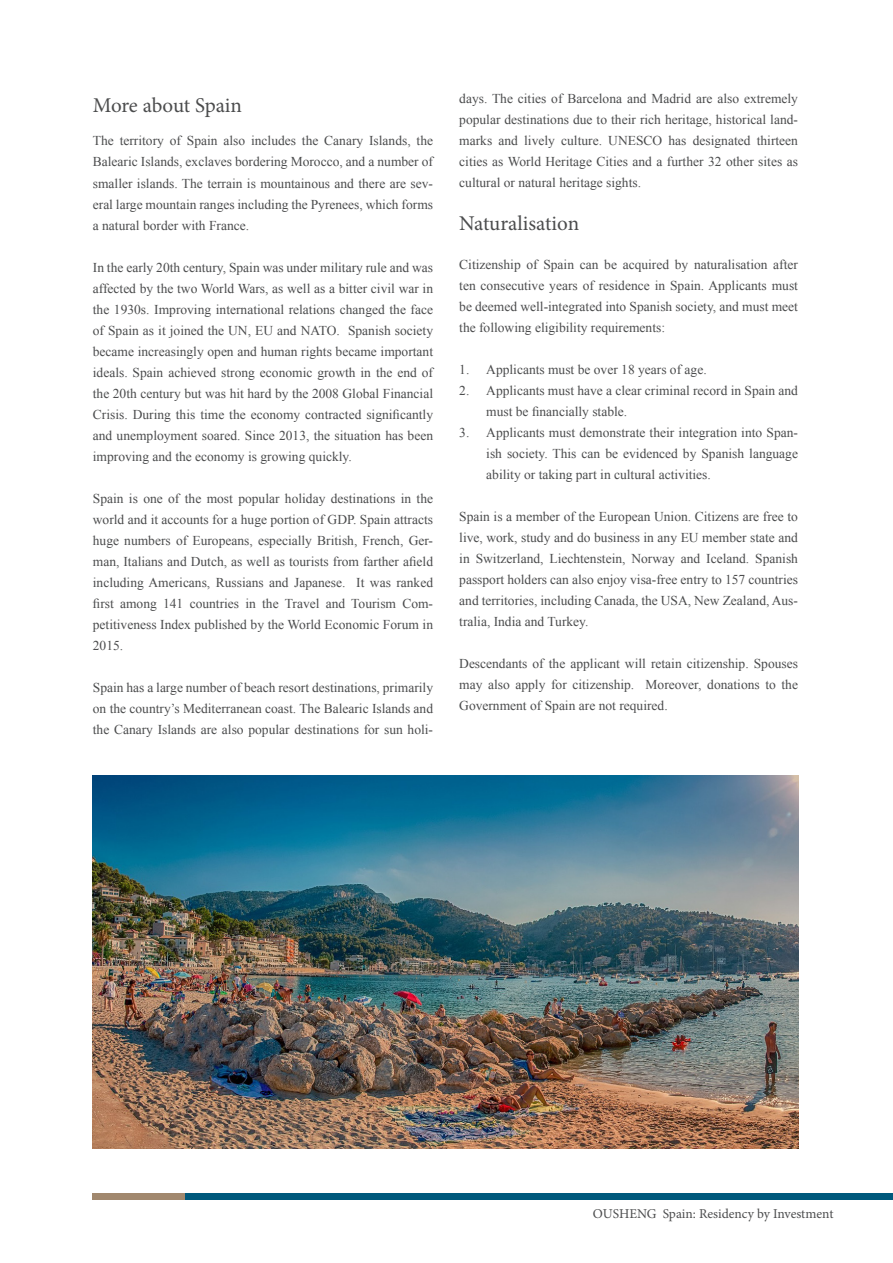
<style>
.page{position:relative;width:893px;height:1263px;background:#fff}
.page>*{position:absolute;margin:0;border:0;box-sizing:border-box;transform-origin:0 0}
.t1{font:21px "Minion Pro";letter-spacing:-.01em;color:#4b4c4d}
.t2{font:13.5px/21px "Times New Roman";color:#4b4c4d;text-align:justify}
.t3{font:13.5px "Minion Pro";color:#4b4c4d}
</style>
<div class="page">
<div style="left:93px;top:1193px;width:152px;height:6px;background:#a1886e"></div>
<div style="left:186px;top:1193px;width:707px;height:6px;background:#00597c"></div>
<img style="left:93px;top:775px;width:705px;height:373px">
<p class="t1" style="left:93px;top:91px;width:151px">More about Spain</p>
<p class="t2" style="left:93px;top:130px;width:342px">The territory of Spain also includes the Canary Islands, the Balearic Islands, exclaves bordering Morocco, and a number of smaller islands. The terrain is mountainous and there are sev&shy;eral large mountain ranges including the Pyrenees, which forms a natural border with France.</p>
<p class="t2" style="left:93px;top:256px;width:342px">In the early 20th century, Spain was under military rule and was affected by the two World Wars, as well as a bitter civil war in the 1930s. Improving international relations changed the face of Spain as it joined the UN, EU and NATO. Spanish society became increasingly open and human rights became important ideals. Spain achieved strong economic growth in the end of the 20th century but was hit hard by the 2008 Global Financial Crisis. During this time the economy contracted significantly and unemployment soared. Since 2013, the situation has been improving and the economy is growing quickly.</p>
<p class="t2" style="left:93px;top:487px;width:342px">Spain is one of the most popular holiday destinations in the world and it accounts for a huge portion of GDP. Spain attracts huge numbers of Europeans, especially British, French, Ger&shy;man, Italians and Dutch, as well as tourists from farther afield including Americans, Russians and Japanese. It was ranked first among 141 countries in the Travel and Tourism Com&shy;petitiveness Index published by the World Economic Forum in 2015.</p>
<p class="t2" style="left:93px;top:676px;width:342px">Spain has a large number of beach resort destinations, primarily on the country’s Mediterranean coast. The Balearic Islands and the Canary Islands are also popular destinations for sun holi-</p>
<p class="t2" style="left:459px;top:88px;width:340px">days. The cities of Barcelona and Madrid are also extremely popular destinations due to their rich heritage, historical land&shy;marks and lively culture. UNESCO has designated thirteen cities as World Heritage Cities and a further 32 other sites as cultural or natural heritage sights.</p>
<p class="t1" style="left:459px;top:209px;width:121px">Naturalisation</p>
<p class="t2" style="left:459px;top:254px;width:340px">Citizenship of Spain can be acquired by naturalisation after ten consecutive years of residence in Spain. Applicants must be deemed well-integrated into Spanish society, and must meet the following eligibility requirements:</p>
<p class="t2" style="left:459px;top:359px;width:249px">1. Applicants must be over 18 years of age.</p>
<p class="t2" style="left:486px;top:380px;width:313px;text-indent:-27px">2. Applicants must have a clear criminal record in Spain and must be financially stable.</p>
<p class="t2" style="left:486px;top:422px;width:313px;text-indent:-27px">3. Applicants must demonstrate their integration into Span&shy;ish society. This can be evidenced by Spanish language ability or taking part in cultural activities.</p>
<p class="t2" style="left:459px;top:506px;width:340px">Spain is a member of the European Union. Citizens are free to live, work, study and do business in any EU member state and in Switzerland, Liechtenstein, Norway and Iceland. Spanish passport holders can also enjoy visa-free entry to 157 countries and territories, including Canada, the USA, New Zealand, Aus&shy;tralia, India and Turkey.</p>
<p class="t2" style="left:459px;top:653px;width:340px">Descendants of the applicant will retain citizenship. Spouses may also apply for citizenship. Moreover, donations to the Government of Spain are not required.</p>
<p class="t3" style="left:593px;top:1205px;width:242px">OUSHENG Spain: Residency by Investment</p>
</div>
